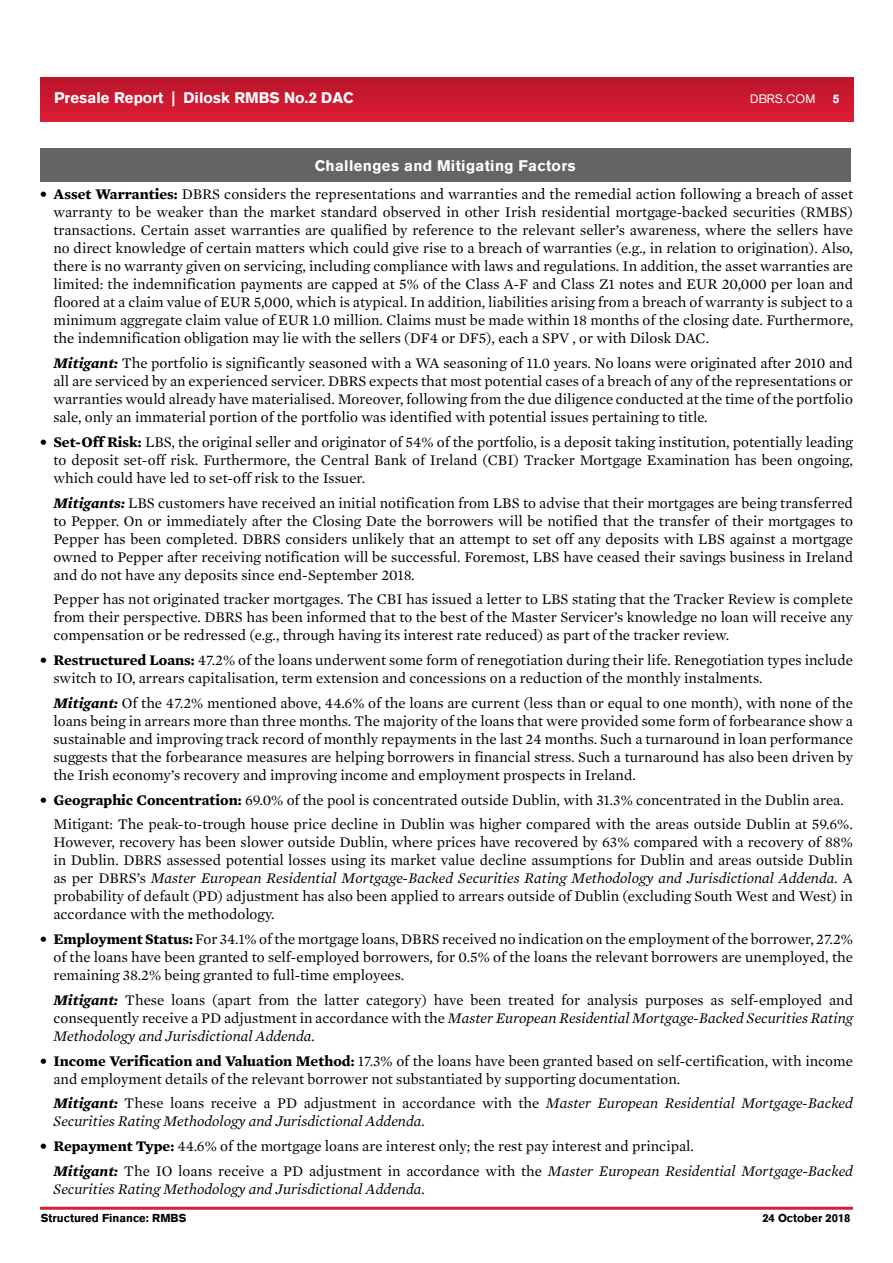
<style>
.page{position:relative;width:893px;height:1263px;background:#fff}
.page>*{position:absolute;margin:0;border:0;box-sizing:border-box;transform-origin:0 0}
.t1{font:15px/18px "Mercury Text G1";color:#000;text-align:justify}
.t2{font:italic 15px/18px "Mercury Text G1";color:#000}
.t3{font:900 15px "Akzidenz Grotesk";color:#fff}
.t4{font:900 15px "Akzidenz Grotesk";letter-spacing:.02em;color:#fff}
.t5{font:12px "Akzidenz Grotesk";color:#fff}
.t6{font:900 12px "Akzidenz Grotesk";color:#fff}
.t7{font:900 11.25px "Akzidenz Grotesk";color:#000}
.s1{font-weight:700}
.s2{font-weight:700;font-style:italic}
.s3{font-style:italic}
.s4{font-style:normal}
</style>
<div class="page">
<div style="left:40px;top:77px;width:813px;height:45px;background:linear-gradient(to bottom,#b9152b,#dd1d36)"></div>
<hr style="left:40px;top:1207px;width:813px;height:3px;background:#df1d36">
<div style="left:40px;top:148px;width:810px;height:33px;background:#636466"></div>
<p class="t3" style="left:54px;top:88px;width:301px">Presale Report | Dilosk RMBS No.2 DAC</p>
<p class="t5" style="left:750px;top:91px;width:67px">DBRS.COM</p>
<p class="t6" style="left:833px;top:91px;width:8px">5</p>
<p class="t4" style="left:315px;top:155px;width:263px">Challenges and Mitigating Factors</p>
<p class="t1" style="left:53px;top:185px;width:801px;text-indent:-14px"><span class="s1">• Asset Warranties:</span> DBRS considers the representations and warranties and the remedial action following a breach of asset warranty to be weaker than the market standard observed in other Irish residential mortgage-backed securities (RMBS) transactions. Certain asset warranties are qualified by reference to the relevant seller’s awareness, where the sellers have no direct knowledge of certain matters which could give rise to a breach of warranties (e.g., in relation to origination). Also, there is no warranty given on servicing, including compliance with laws and regulations. In addition, the asset warranties are limited: the indemnification payments are capped at 5% of the Class A-F and Class Z1 notes and EUR 20,000 per loan and floored at a claim value of EUR 5,000, which is atypical. In addition, liabilities arising from a breach of warranty is subject to a minimum aggregate claim value of EUR 1.0 million. Claims must be made within 18 months of the closing date. Furthermore, the indemnification obligation may lie with the sellers (DF4 or DF5), each a SPV , or with Dilosk DAC.</p>
<p class="t1" style="left:53px;top:354px;width:801px"><span class="s2">Mitigant:</span> The portfolio is significantly seasoned with a WA seasoning of 11.0 years. No loans were originated after 2010 and all are serviced by an experienced servicer. DBRS expects that most potential cases of a breach of any of the representations or warranties would already have materialised. Moreover, following from the due diligence conducted at the time of the portfolio sale, only an immaterial portion of the portfolio was identified with potential issues pertaining to title.</p>
<p class="t1" style="left:53px;top:433px;width:801px;text-indent:-14px"><span class="s1">• Set-Off Risk:</span> LBS, the original seller and originator of 54% of the portfolio, is a deposit taking institution, potentially leading to deposit set-off risk. Furthermore, the Central Bank of Ireland (CBI) Tracker Mortgage Examination has been ongoing, which could have led to set-off risk to the Issuer.</p>
<p class="t1" style="left:53px;top:494px;width:801px"><span class="s2">Mitigants:</span> LBS customers have received an initial notification from LBS to advise that their mortgages are being transferred to Pepper. On or immediately after the Closing Date the borrowers will be notified that the transfer of their mortgages to Pepper has been completed. DBRS considers unlikely that an attempt to set off any deposits with LBS against a mortgage owned to Pepper after receiving notification will be successful. Foremost, LBS have ceased their savings business in Ireland and do not have any deposits since end-September 2018.</p>
<p class="t1" style="left:53px;top:590px;width:801px">Pepper has not originated tracker mortgages. The CBI has issued a letter to LBS stating that the Tracker Review is complete from their perspective. DBRS has been informed that to the best of the Master Servicer’s knowledge no loan will receive any compensation or be redressed (e.g., through having its interest rate reduced) as part of the tracker review.</p>
<p class="t1" style="left:53px;top:651px;width:801px;text-indent:-14px"><span class="s1">• Restructured Loans:</span> 47.2% of the loans underwent some form of renegotiation during their life. Renegotiation types include switch to IO, arrears capitalisation, term extension and concessions on a reduction of the monthly instalments.</p>
<p class="t1" style="left:53px;top:694px;width:801px"><span class="s2">Mitigant:</span> Of the 47.2% mentioned above, 44.6% of the loans are current (less than or equal to one month), with none of the loans being in arrears more than three months. The majority of the loans that were provided some form of forbearance show a sustainable and improving track record of monthly repayments in the last 24 months. Such a turnaround in loan performance suggests that the forbearance measures are helping borrowers in financial stress. Such a turnaround has also been driven by the Irish economy’s recovery and improving income and employment prospects in Ireland.</p>
<p class="t1" style="left:53px;top:787px;width:801px;line-height:24.8px;text-indent:-14px"><span class="s1">• Geographic Concentration:</span> 69.0% of the pool is concentrated outside Dublin, with 31.3% concentrated in the Dublin area.<br>Mitigant: The peak-to-trough house price decline in Dublin was higher compared with the areas outside Dublin at 59.6%.</p>
<p class="t1" style="left:53px;top:833px;width:801px">However, recovery has been slower outside Dublin, where prices have recovered by 63% compared with a recovery of 88% in Dublin. DBRS assessed potential losses using its market value decline assumptions for Dublin and areas outside Dublin as per DBRS’s <span class="s3">Master European Residential Mortgage-Backed Securities Rating Methodology and Jurisdictional Addenda.</span> A probability of default (PD) adjustment has also been applied to arrears outside of Dublin (excluding South West and West) in accordance with the methodology.</p>
<p class="t1" style="left:53px;top:930px;width:801px;text-indent:-14px"><span class="s1">• Employment Status:</span> For 34.1% of the mortgage loans, DBRS received no indication on the employment of the borrower, 27.2% of the loans have been granted to self-employed borrowers, for 0.5% of the loans the relevant borrowers are unemployed, the remaining 38.2% being granted to full-time employees.</p>
<p class="t1" style="left:53px;top:991px;width:801px"><span class="s2">Mitigant:</span> These loans (apart from the latter category) have been treated for analysis purposes as self-employed and consequently receive a PD adjustment in accordance with the <span class="s3">Master European Residential Mortgage-Backed Securities Rating Methodology and Jurisdictional Addenda.</span></p>
<p class="t1" style="left:53px;top:1052px;width:801px;text-indent:-14px"><span class="s1">• Income Verification and Valuation Method:</span> 17.3% of the loans have been granted based on self-certification, with income and employment details of the relevant borrower not substantiated by supporting documentation.</p>
<p class="t2" style="left:53px;top:1094px;width:801px"><span class="s1">Mitigant:</span> <span class="s4">These loans receive a PD adjustment in accordance with the</span> Master European Residential Mortgage-Backed<br>Securities Rating Methodology and Jurisdictional Addenda.</p>
<p class="t1" style="left:53px;top:1134px;width:801px;line-height:24.8px;text-indent:-14px"><span class="s1">• Repayment Type:</span> 44.6% of the mortgage loans are interest only; the rest pay interest and principal.<br><span class="s2">Mitigant:</span> The IO loans receive a PD adjustment in accordance with the <span class="s3">Master European Residential Mortgage-Backed</span></p>
<p class="t2" style="left:53px;top:1180px;width:373px">Securities Rating Methodology and Jurisdictional Addenda.</p>
<p class="t7" style="left:41px;top:1210px;width:147px">Structured Finance: RMBS</p>
<p class="t7" style="left:762px;top:1210px;width:90px">24 October 2018</p>
</div>
